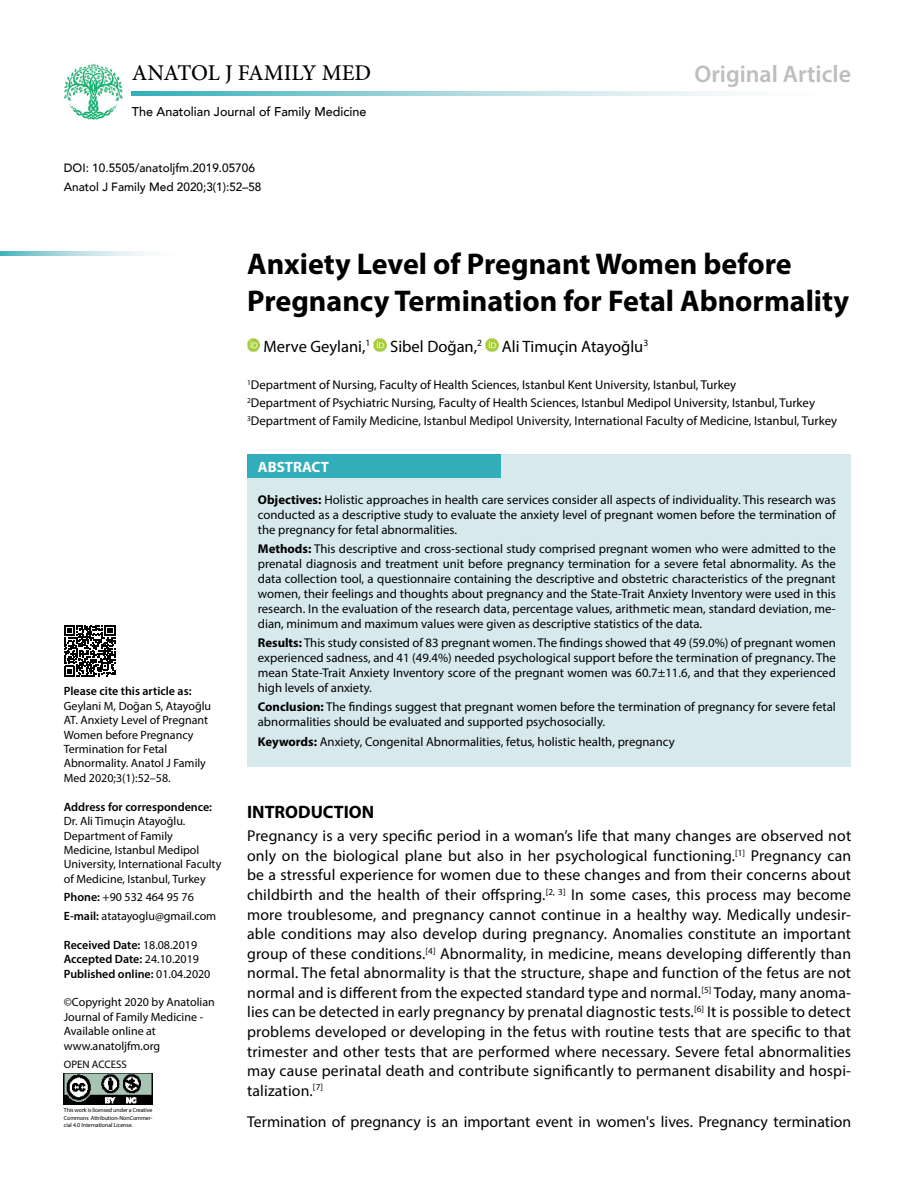
<style>
.page{position:relative;width:915px;height:1191px;background:#fff}
.page>*{position:absolute;margin:0;border:0;box-sizing:border-box;transform-origin:0 0}
.t1{font:700 30px/36px "Myriad Pro";color:#000}
.t2{font:600 24px "Myriad Pro";color:#bcbec0}
.t3{font:500 22.5px "Minion Pro";letter-spacing:-.005em;color:#000}
.t4{font:700 18px "Myriad Pro";color:#000}
.t5{font:16.5px "Myriad Pro";color:#000}
.t6{font:15.75px/19.5px "Myriad Pro";color:#000;text-align:justify}
.t7{font:700 15px "Myriad Pro";color:#fff}
.t8{font:12.75px/15px "Myriad Pro";color:#000;text-align:justify}
.t9{font:500 12.75px "Avenir";color:#000}
.t10{font:12px/14.4px "Myriad Pro";color:#000}
.t11{font:600 12px/14.4px "Myriad Pro";color:#000}
.t12{font:500 12px/19.5px "Avenir";color:#000}
.t13{font:10.95px "Myriad Pro";color:#000}
.t14{font:6px/7.5px "Myriad Pro";letter-spacing:-.01em;color:#000;text-align:justify}
.s1{font-weight:600}
.s2{font-weight:400}
.s3{font-weight:700}
</style>
<div class="page">
<svg style="left:64px;top:625px;width:51px;height:51px"></svg>
<img style="left:64px;top:64px;width:59px;height:55px">
<div style="left:247px;top:454px;width:603px;height:313px;background:#d7e9ec"></div>
<div style="left:247px;top:454px;width:253px;height:24px;background:#31aeba"></div>
<svg style="left:247px;top:339px;width:13px;height:12px"></svg>
<svg style="left:374px;top:339px;width:12px;height:12px"></svg>
<svg style="left:485px;top:339px;width:13px;height:12px"></svg>
<svg style="left:132px;top:92px;width:599px;height:3px;background:#9fd5db"></svg>
<svg style="left:0;top:252px;width:147px;height:3px"></svg>
<img style="left:64px;top:1073px;width:88px;height:31px">
<h3 class="t3" style="left:132px;top:58px;width:241px">ANATOL J FAMILY MED</h3>
<h2 class="t2" style="left:694px;top:58px;width:158px">Original Article</h2>
<p class="t9" style="left:132px;top:101px;width:236px">The Anatolian Journal of Family Medicine</p>
<p class="t12" style="left:64px;top:157px;width:199px">DOI: 10.5505/anatoljfm.2019.05706<br>Anatol J Family Med 2020;3(1):52–58</p>
<h1 class="t1" style="left:247px;top:245px;width:603px">Anxiety Level of Pregnant Women before<br>Pregnancy Termination for Fetal Abnormality</h1>
<p class="t5" style="left:263px;top:336px;width:386px">Merve Geylani,<sup>1</sup> Sibel Doğan,<sup>2</sup> Ali Timuçin Atayoğlu<sup>3</sup></p>
<p class="t8" style="left:247px;top:376px;width:591px;line-height:18px;text-align:left"><sup>1</sup>Department of Nursing, Faculty of Health Sciences, Istanbul Kent University, Istanbul, Turkey<br><sup>2</sup>Department of Psychiatric Nursing, Faculty of Health Sciences, Istanbul Medipol University, Istanbul, Turkey<br><sup>3</sup>Department of Family Medicine, Istanbul Medipol University, International Faculty of Medicine, Istanbul, Turkey</p>
<p class="t11" style="left:64px;top:684px;width:129px">Please cite this article as:</p>
<p class="t10" style="left:64px;top:698px;width:149px">Geylani M, Doğan S, Atayoğlu<br>AT. Anxiety Level of Pregnant<br>Women before Pregnancy<br>Termination for Fetal<br>Abnormality. Anatol J Family<br>Med 2020;3(1):52–58.</p>
<p class="t11" style="left:64px;top:799px;width:150px">Address for correspondence:</p>
<p class="t10" style="left:64px;top:813px;width:159px">Dr. Ali Timuçin Atayoğlu.<br>Department of Family<br>Medicine, Istanbul Medipol<br>University, International Faculty of Medicine, Istanbul, Turkey</p>
<p class="t10" style="left:64px;top:888px;width:154px;line-height:18.6px"><span class="s1">Phone:</span> +90 532 464 95 76<br><span class="s1">E-mail:</span> atatayoglu@gmail.com</p>
<p class="t11" style="left:64px;top:937px;width:148px">Received Date: <span class="s2">18.08.2019<br></span>Accepted Date: <span class="s2">24.10.2019<br></span>Published online: <span class="s2">01.04.2020</span></p>
<p class="t10" style="left:64px;top:995px;width:152px">©Copyright 2020 by Anatolian<br>Journal of Family Medicine -<br>Available online at www.anatoljfm.org</p>
<p class="t13" style="left:64px;top:1057px;width:65px">OPEN ACCESS</p>
<p class="t14" style="left:64px;top:1106px;width:90px">This work is licensed under a Creative Commons Attribution-NonCommer&shy;cial 4.0 International License.</p>
<p class="t7" style="left:258px;top:457px;width:73px">ABSTRACT</p>
<p class="t8" style="left:258px;top:491px;width:579px"><span class="s3">Objectives:</span> Holistic approaches in health care services consider all aspects of individuality. This research was conducted as a descriptive study to evaluate the anxiety level of pregnant women before the termination of the pregnancy for fetal abnormalities.</p>
<p class="t8" style="left:258px;top:541px;width:579px"><span class="s3">Methods:</span> This descriptive and cross-sectional study comprised pregnant women who were admitted to the prenatal diagnosis and treatment unit before pregnancy termination for a severe fetal abnormality. As the data collection tool, a questionnaire containing the descriptive and obstetric characteristics of the pregnant women, their feelings and thoughts about pregnancy and the State-Trait Anxiety Inventory were used in this research. In the evaluation of the research data, percentage values, arithmetic mean, standard deviation, me&shy;dian, minimum and maximum values were given as descriptive statistics of the data.</p>
<p class="t8" style="left:258px;top:635px;width:579px"><span class="s3">Results:</span> This study consisted of 83 pregnant women. The findings showed that 49 (59.0%) of pregnant women experienced sadness, and 41 (49.4%) needed psychological support before the termination of pregnancy. The mean State-Trait Anxiety Inventory score of the pregnant women was 60.7±11.6, and that they experienced high levels of anxiety.</p>
<p class="t8" style="left:258px;top:699px;width:579px"><span class="s3">Conclusion:</span> The findings suggest that pregnant women before the termination of pregnancy for severe fetal abnormalities should be evaluated and supported psychosocially.</p>
<p class="t8" style="left:258px;top:733px;width:418px"><span class="s3">Keywords:</span> Anxiety, Congenital Abnormalities, fetus, holistic health, pregnancy</p>
<h3 class="t4" style="left:247px;top:799px;width:129px">INTRODUCTION</h3>
<p class="t6" style="left:247px;top:826px;width:605px">Pregnancy is a very specific period in a woman’s life that many changes are observed not only on the biological plane but also in her psychological functioning.<sup>[1]</sup> Pregnancy can be a stressful experience for women due to these changes and from their concerns about childbirth and the health of their offspring.<sup>[2,</sup> <sup>3]</sup> In some cases, this process may become more troublesome, and pregnancy cannot continue in a healthy way. Medically undesir&shy;able conditions may also develop during pregnancy. Anomalies constitute an important group of these conditions.<sup>[4]</sup> Abnormality, in medicine, means developing differently than normal. The fetal abnormality is that the structure, shape and function of the fetus are not normal and is different from the expected standard type and normal.<sup>[5]</sup> Today, many anoma&shy;lies can be detected in early pregnancy by prenatal diagnostic tests.<sup>[6]</sup> It is possible to detect problems developed or developing in the fetus with routine tests that are specific to that trimester and other tests that are performed where necessary. Severe fetal abnormalities may cause perinatal death and contribute significantly to permanent disability and hospi&shy;talization.<sup>[7]</sup></p>
<p class="t6" style="left:247px;top:1111px;width:605px">Termination of pregnancy is an important event in women's lives. Pregnancy termination</p>
</div>
